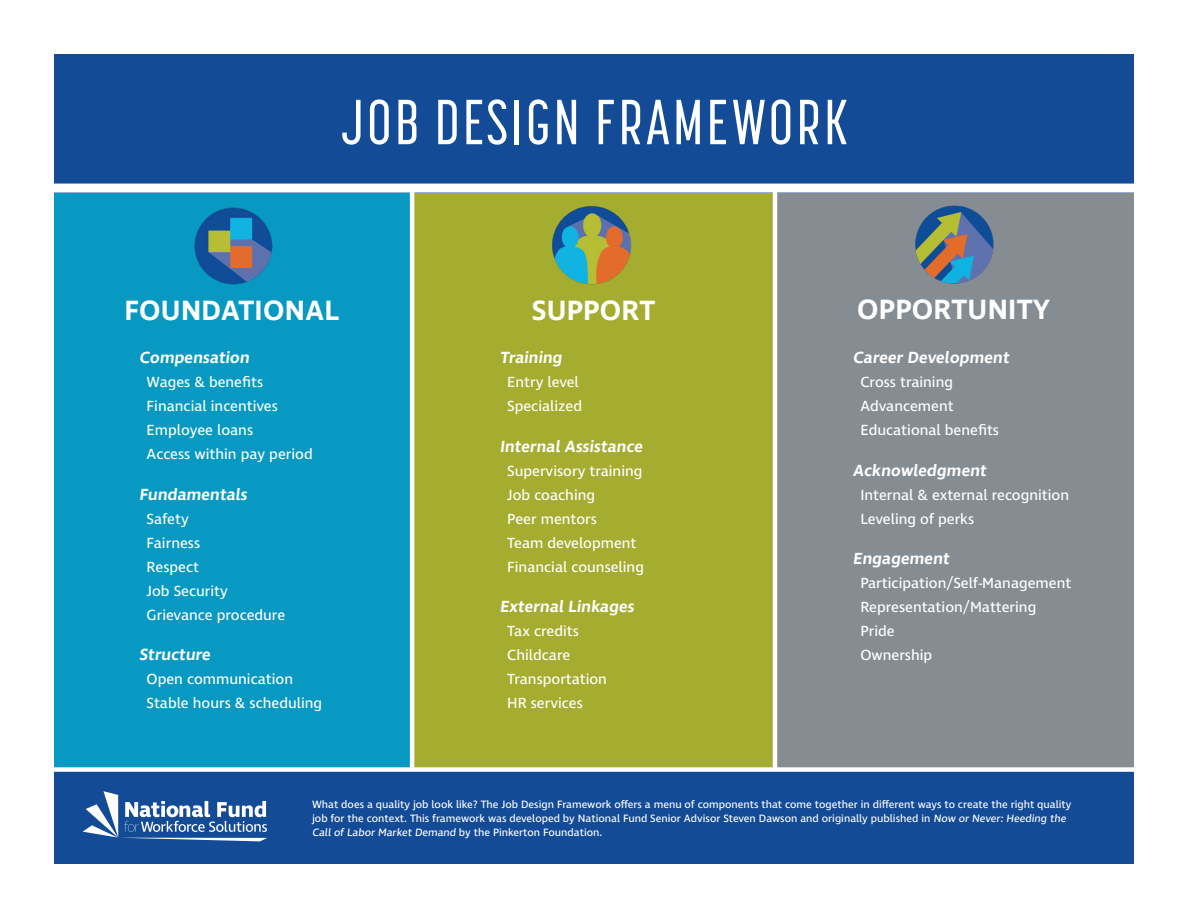
<style>
.page{position:relative;width:1188px;height:918px;background:#fff}
.page>*{position:absolute;margin:0;border:0;box-sizing:border-box;transform-origin:0 0}
.t1{font:500 63px "Korolev Compressed";letter-spacing:.055em;color:#fff}
.t2{font:600 28.5px "Ingra";letter-spacing:.01em;color:#fff}
.t3{font:600 16.5px "Ingra";color:#fff}
.t4{font:15px "Ingra";color:#fff}
.t5{font:10.8px/14.2px "Ingra";color:#fff}
</style>
<div class="page">
<div style="left:774px;top:188px;width:360px;height:582px;background:#858d93"></div>
<div style="left:413px;top:188px;width:361px;height:582px;background:#a4ad2f"></div>
<div style="left:54px;top:188px;width:359px;height:582px;background:#0799c2"></div>
<div style="left:54px;top:54px;width:1080px;height:138px;background:#134b96"></div>
<div style="left:54px;top:771px;width:1080px;height:93px;background:#134b96"></div>
<svg style="left:83px;top:791px;width:184px;height:50px"></svg>
<div style="left:49px;top:184px;width:1090px;height:9px;background:#fff"></div>
<hr style="left:773px;top:192px;width:4px;height:578px;background:#fff">
<img style="left:195px;top:207px;width:78px;height:78px">
<img style="left:552px;top:206px;width:80px;height:79px">
<img style="left:915px;top:205px;width:79px;height:79px">
<hr style="left:410px;top:191px;width:4px;height:579px;background:#fff">
<div style="left:46px;top:767px;width:1093px;height:5px;background:#fff"></div>
<p class="t1" style="left:340px;top:88px;width:509px">JOB DESIGN FRAMEWORK</p>
<p class="t2" style="left:125px;top:292px;width:216px">FOUNDATIONAL</p>
<p class="t3" style="left:139px;top:348px;width:114px">Compensation</p>
<p class="t4" style="left:147px;top:373px;width:118px">Wages &amp; benefits</p>
<p class="t4" style="left:147px;top:397px;width:133px">Financial incentives</p>
<p class="t4" style="left:147px;top:421px;width:108px">Employee loans</p>
<p class="t4" style="left:147px;top:445px;width:168px">Access within pay period</p>
<p class="t3" style="left:139px;top:484px;width:112px">Fundamentals</p>
<p class="t4" style="left:147px;top:509px;width:44px">Safety</p>
<p class="t4" style="left:147px;top:533px;width:55px">Fairness</p>
<p class="t4" style="left:147px;top:557px;width:54px">Respect</p>
<p class="t4" style="left:147px;top:581px;width:83px">Job Security</p>
<p class="t4" style="left:147px;top:605px;width:140px">Grievance procedure</p>
<p class="t3" style="left:139px;top:644px;width:75px">Structure</p>
<p class="t4" style="left:147px;top:670px;width:148px">Open communication</p>
<p class="t4" style="left:147px;top:694px;width:177px">Stable hours &amp; scheduling</p>
<p class="t2" style="left:532px;top:292px;width:125px">SUPPORT</p>
<p class="t2" style="left:857px;top:292px;width:195px">OPPORTUNITY</p>
<p class="t3" style="left:500px;top:348px;width:67px">Training</p>
<p class="t4" style="left:507px;top:373px;width:73px">Entry level</p>
<p class="t4" style="left:507px;top:397px;width:76px">Specialized</p>
<p class="t3" style="left:500px;top:436px;width:147px">Internal Assistance</p>
<p class="t4" style="left:507px;top:461px;width:137px">Supervisory training</p>
<p class="t4" style="left:507px;top:485px;width:89px">Job coaching</p>
<p class="t4" style="left:507px;top:509px;width:91px">Peer mentors</p>
<p class="t4" style="left:507px;top:533px;width:131px">Team development</p>
<p class="t4" style="left:507px;top:557px;width:138px">Financial counseling</p>
<p class="t3" style="left:500px;top:596px;width:139px">External Linkages</p>
<p class="t4" style="left:507px;top:622px;width:73px">Tax credits</p>
<p class="t4" style="left:507px;top:646px;width:65px">Childcare</p>
<p class="t4" style="left:507px;top:670px;width:101px">Transportation</p>
<p class="t4" style="left:507px;top:694px;width:77px">HR services</p>
<p class="t3" style="left:853px;top:348px;width:160px">Career Development</p>
<p class="t4" style="left:860px;top:373px;width:94px">Cross training</p>
<p class="t4" style="left:860px;top:397px;width:95px">Advancement</p>
<p class="t4" style="left:860px;top:421px;width:140px">Educational benefits</p>
<p class="t3" style="left:853px;top:460px;width:138px">Acknowledgment</p>
<p class="t4" style="left:860px;top:485px;width:210px">Internal &amp; external recognition</p>
<p class="t4" style="left:860px;top:509px;width:115px">Leveling of perks</p>
<p class="t3" style="left:853px;top:548px;width:101px">Engagement</p>
<p class="t4" style="left:860px;top:574px;width:213px">Participation/Self-Management</p>
<p class="t4" style="left:860px;top:598px;width:177px">Representation/Mattering</p>
<p class="t4" style="left:860px;top:622px;width:36px">Pride</p>
<p class="t4" style="left:860px;top:646px;width:73px">Ownership</p>
<p class="t5" style="left:312px;top:798px;width:761px">What does a quality job look like? The Job Design Framework offers a menu of components that come together in different ways to create the right quality job for the context. This framework was developed by National Fund Senior Advisor Steven Dawson and originally published in Now or Never: Heeding the<br>Call of Labor Market Demand by the Pinkerton Foundation.</p>
</div>
